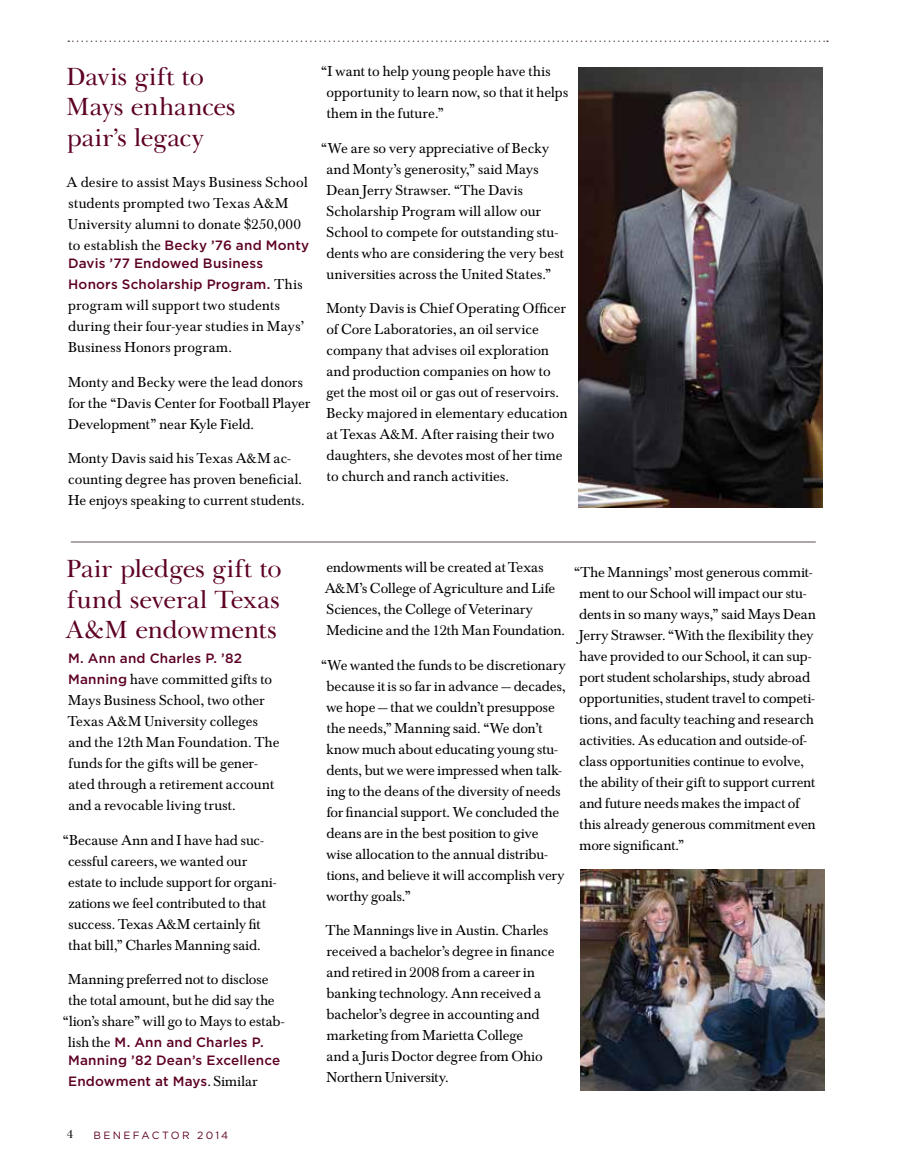
<style>
.page{position:relative;width:905px;height:1161px;background:#fff}
.page>*{position:absolute;margin:0;border:0;box-sizing:border-box;transform-origin:0 0}
.t1{font:25.5px/30.6px "Baskerville Cyr Upright";letter-spacing:-.01em;color:#5d0025}
.t2{font:15px/21px "Baskerville Rgl";letter-spacing:.01em;color:#000}
.t3{font:500 13.5px/18px "Gotham";letter-spacing:.015em;color:#5d0025}
.t4{font:12px "Baskerville Cyr Upright";color:#000}
.t5{font:10.5px "Gotham";letter-spacing:.22em;color:#5d0025}
.s1{font-family:"Baskerville Rgl";font-weight:400;font-size:15px;color:#000}
.s2{font-family:"Gotham";font-weight:500;font-size:13.5px;color:#5d0025}
</style>
<div class="page">
<svg style="left:68px;top:41px;width:759px;height:1px"></svg>
<img style="left:578px;top:68px;width:244px;height:439px">
<hr style="left:71px;top:542px;width:744px;height:1px;background:#60504d">
<img style="left:580px;top:870px;width:244px;height:220px">
<h1 class="t1" style="left:66px;top:62px;width:171px">Davis gift to<br>Mays enhances pair’s legacy</h1>
<p class="t2" style="left:66px;top:173px;width:243px">A desire to assist Mays Business School students prompted two Texas A&amp;M<br>University alumni to donate $250,000</p>
<p class="t3" style="left:68px;top:236px;width:242px"><span class="s1">to establish the</span> Becky ’76 and Monty<br>Davis ’77 Endowed Business</p>
<p class="t3" style="left:68px;top:275px;width:236px">Honors Scholarship Program. <span class="s1">This</span></p>
<p class="t2" style="left:68px;top:296px;width:237px">program will support two students during their four-year studies in Mays’<br>Business Honors program.</p>
<p class="t2" style="left:68px;top:373px;width:244px">Monty and Becky were the lead donors for the “Davis Center for Football Player<br>Development” near Kyle Field.</p>
<p class="t2" style="left:68px;top:449px;width:238px">Monty Davis said his Texas A&amp;M ac&shy;counting degree has proven beneficial.<br>He enjoys speaking to current students.</p>
<p class="t2" style="left:326px;top:62px;width:243px;text-indent:-5px">“I want to help young people have this opportunity to learn now, so that it helps them in the future.”</p>
<p class="t2" style="left:326px;top:139px;width:239px;text-indent:-5px">“We are so very appreciative of Becky and Monty’s generosity,” said Mays Dean Jerry Strawser. “The Davis Scholarship Program will allow our School to compete for outstanding stu&shy;dents who are considering the very best universities across the United States.”</p>
<p class="t2" style="left:326px;top:299px;width:243px">Monty Davis is Chief Operating Officer of Core Laboratories, an oil service company that advises oil exploration and production companies on how to get the most oil or gas out of reservoirs.<br>Becky majored in elementary education at Texas A&amp;M. After raising their two daughters, she devotes most of her time to church and ranch activities.</p>
<h1 class="t1" style="left:65px;top:554px;width:218px;text-align:justify">Pair pledges gift to fund several Texas A&amp;M endowments</h1>
<p class="t3" style="left:68px;top:649px;width:176px">M. Ann and Charles P. ’82</p>
<p class="t2" style="left:68px;top:670px;width:213px"><span class="s2">Manning</span> have committed gifts to<br>Mays Business School, two other<br>Texas A&amp;M University colleges and the 12th Man Foundation. The funds for the gifts will be gener&shy;ated through a retirement account and a revocable living trust.</p>
<p class="t2" style="left:68px;top:830px;width:209px;text-indent:-5px">“Because Ann and I have had suc&shy;cessful careers, we wanted our estate to include support for organi&shy;zations we feel contributed to that success. Texas A&amp;M certainly fit that bill,” Charles Manning said.</p>
<p class="t2" style="left:68px;top:970px;width:202px">Manning preferred not to disclose</p>
<p class="t2" style="left:68px;top:991px;width:208px">the total amount, but he did say the</p>
<p class="t2" style="left:63px;top:1012px;width:223px">“lion’s share” will go to Mays to estab-</p>
<p class="t3" style="left:68px;top:1033px;width:213px"><span class="s1">lish the</span> M. Ann and Charles P.<br>Manning ’82 Dean’s Excellence</p>
<p class="t3" style="left:68px;top:1072px;width:191px">Endowment at Mays<span class="s1">. Similar</span></p>
<p class="t4" style="left:67px;top:1128px;width:8px">4</p>
<p class="t5" style="left:93px;top:1129px;width:136px">BENEFACTOR 2014</p>
<p class="t2" style="left:325px;top:558px;width:242px">endowments will be created at Texas A&amp;M’s College of Agriculture and Life Sciences, the College of Veterinary Medicine and the 12th Man Foundation.</p>
<p class="t2" style="left:326px;top:655px;width:241px;text-indent:-5px">“We wanted the funds to be discretionary because it is so far in advance — decades, we hope — that we couldn’t presuppose the needs,” Manning said. “We don’t know much about educating young stu&shy;dents, but we were impressed when talk&shy;ing to the deans of the diversity of needs for financial support. We concluded the deans are in the best position to give wise allocation to the annual distribu&shy;tions, and believe it will accomplish very worthy goals.”</p>
<p class="t2" style="left:326px;top:921px;width:230px">The Mannings live in Austin. Charles received a bachelor’s degree in finance and retired in 2008 from a career in banking technology. Ann received a bachelor’s degree in accounting and marketing from Marietta College<br>and a Juris Doctor degree from Ohio Northern University.</p>
<p class="t2" style="left:579px;top:563px;width:238px;text-indent:-5px">“The Mannings’ most generous commit&shy;ment to our School will impact our stu&shy;dents in so many ways,” said Mays Dean Jerry Strawser. “With the flexibility they have provided to our School, it can sup&shy;port student scholarships, study abroad opportunities, student travel to competi&shy;tions, and faculty teaching and research activities. As education and outside-of&shy;class opportunities continue to evolve, the ability of their gift to support current and future needs makes the impact of this already generous commitment even more significant.”</p>
</div>
